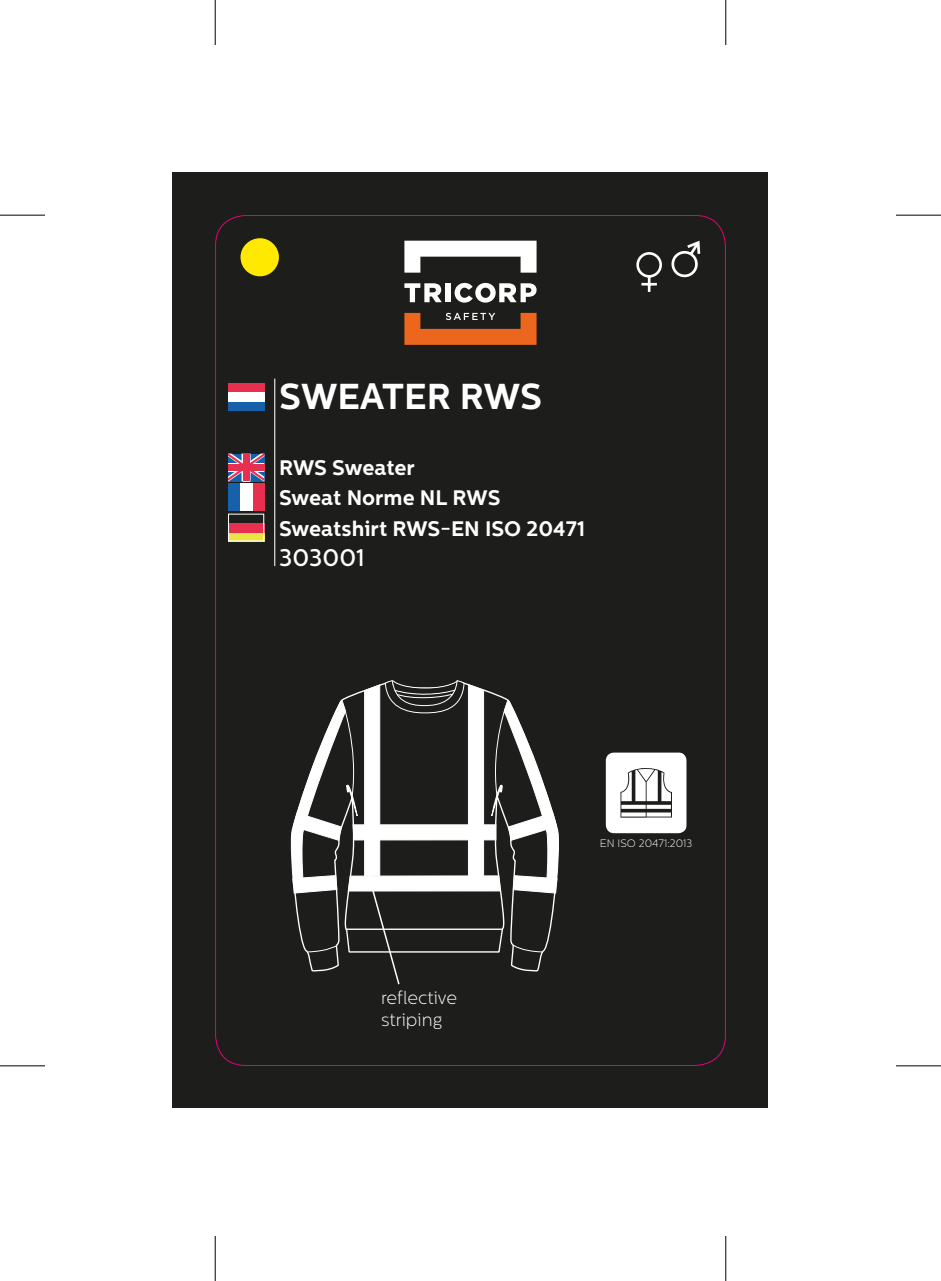
<style>
.page{position:relative;width:941px;height:1281px;background:#fff}
.page>*{position:absolute;margin:0;border:0;box-sizing:border-box;transform-origin:0 0}
.t1{font:700 36px "Centrale Sans";color:#fff}
.t2{font:500 24px "Centrale Sans";color:#fff}
.t3{font:700 21px/30px "Centrale Sans";color:#fff}
.t4{font:200 18px/21.6px "Centrale Sans";color:#fff}
.t5{font:200 10.8px "Centrale Sans";color:#fff}
</style>
<div class="page">
<div style="left:173px;top:173px;width:595px;height:935px;background:#1d1d1b"></div>
<svg style="left:671px;top:240px;width:30px;height:38px"></svg>
<svg style="left:636px;top:252px;width:26px;height:40px"></svg>
<svg style="left:404px;top:283px;width:38px;height:19px"></svg>
<div style="left:445px;top:283px;width:5px;height:19px;background:#fff"></div>
<svg style="left:454px;top:283px;width:82px;height:20px"></svg>
<svg style="left:404px;top:241px;width:132px;height:32px"></svg>
<svg style="left:404px;top:313px;width:132px;height:32px"></svg>
<hr style="left:274px;top:378px;width:1px;height:188px;background:#fff">
<svg style="left:291px;top:680px;width:268px;height:305px"></svg>
<div style="left:228px;top:401px;width:36px;height:10px;background:#1761ab"></div>
<div style="left:228px;top:383px;width:36px;height:9px;background:#e73050"></div>
<div style="left:228px;top:392px;width:36px;height:9px;background:#fff"></div>
<svg style="left:228px;top:453px;width:36px;height:28px"></svg>
<div style="left:228px;top:483px;width:36px;height:28px;background:#fff"></div>
<div style="left:253px;top:483px;width:11px;height:28px;background:#e73050"></div>
<div style="left:228px;top:483px;width:11px;height:28px;background:#1761ab"></div>
<div style="left:228px;top:531px;width:36px;height:10px;background:#ebe442"></div>
<div style="left:228px;top:523px;width:36px;height:9px;background:#e73050"></div>
<div style="left:228px;top:513px;width:36px;height:28px;border:1px solid #fff"></div>
<svg style="left:605px;top:752px;width:81px;height:81px;background:#ddd"></svg>
<div style="left:240px;top:238px;width:39px;height:38px;background:#ffe900;border-radius:50%"></div>
<svg style="left:0;top:214px;width:45px;height:1px"></svg>
<svg style="left:896px;top:214px;width:44px;height:1px"></svg>
<svg style="left:214px;top:0;width:1px;height:45px"></svg>
<svg style="left:214px;top:1236px;width:1px;height:45px"></svg>
<svg style="left:726px;top:0;width:1px;height:45px"></svg>
<svg style="left:726px;top:1236px;width:1px;height:45px"></svg>
<hr style="left:0;top:215px;width:45px;height:1px;background:#000">
<hr style="left:895px;top:215px;width:45px;height:1px;background:#000">
<hr style="left:0;top:1065px;width:45px;height:1px;background:#000">
<hr style="left:895px;top:1065px;width:45px;height:1px;background:#000">
<hr style="left:215px;top:0;width:1px;height:45px;background:#000">
<hr style="left:215px;top:1236px;width:1px;height:45px;background:#000">
<hr style="left:725px;top:0;width:1px;height:45px;background:#000">
<hr style="left:725px;top:1236px;width:1px;height:45px;background:#000">
<h1 class="t1" style="left:279px;top:375px;width:265px">SWEATER RWS</h1>
<p class="t3" style="left:279px;top:453px;width:307px">RWS Sweater<br>Sweat Norme NL RWS<br>Sweatshirt RWS-EN ISO 20471</p>
<p class="t2" style="left:279px;top:543px;width:87px">303001</p>
<p class="t4" style="left:381px;top:987px;width:78px">reflective striping</p>
<p class="t5" style="left:599px;top:837px;width:94px">EN ISO 20471:2013</p>
</div>
